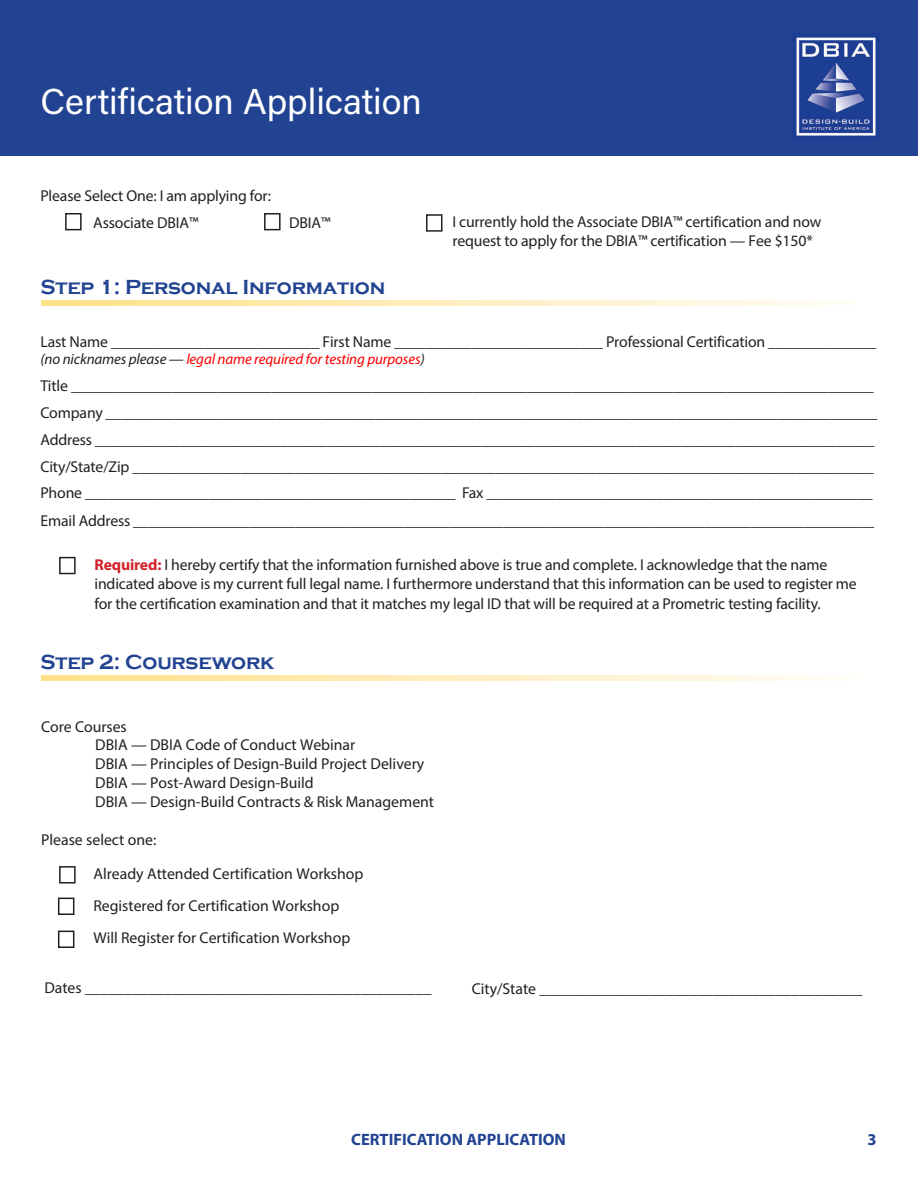
<style>
.page{position:relative;width:918px;height:1188px;background:#fff}
.page>*{position:absolute;margin:0;border:0;box-sizing:border-box;transform-origin:0 0}
.t1{font:36px "Acumin Pro";color:#fff}
.t2{font:700 21px "Copperplate Gothic";letter-spacing:-.01em;color:#214392}
.t3{font:700 16.5px "Myriad Pro";color:#214392}
.t4{font:15.75px/18.9px "Myriad Pro";letter-spacing:-.01em;color:#231f20}
.t5{font:15.75px "Myriad Pro";color:#221e1f}
.t6{font:italic 15px "Myriad Pro";letter-spacing:-.01em;color:#f00}
.s1{color:#231f20}
.s2{font-weight:700;color:#d2232a}
</style>
<div class="page">
<div style="left:0;top:0;width:918px;height:156px;background:#214392"></div>
<img style="left:796px;top:37px;width:80px;height:99px">
<svg style="left:41px;top:301px;width:787px;height:4px;background:#feedbd"></svg>
<svg style="left:41px;top:676px;width:787px;height:4px;background:#feedbd"></svg>
<div style="left:65px;top:213px;width:17px;height:17px;border:2px solid #231f20"></div>
<div style="left:59px;top:557px;width:17px;height:17px;border:2px solid #231f20"></div>
<div style="left:59px;top:866px;width:17px;height:18px;border:2px solid #231f20"></div>
<div style="left:58px;top:898px;width:16px;height:17px;border:1px solid #231f20"></div>
<div style="left:264px;top:213px;width:17px;height:17px;border:2px solid #231f20"></div>
<div style="left:426px;top:214px;width:16px;height:18px;border:2px solid #231f20"></div>
<div style="left:58px;top:931px;width:16px;height:17px;border:1px solid #231f20"></div>
<p class="t1" style="left:40px;top:76px;width:383px">Certification Application</p>
<p class="t4" style="left:40px;top:186px;width:232px">Please Select One: I am applying for:</p>
<p class="t4" style="left:93px;top:213px;width:107px">Associate DBIA™</p>
<p class="t4" style="left:289px;top:213px;width:43px">DBIA™</p>
<p class="t2" style="left:40px;top:275px;width:346px">Step 1: Personal Information</p>
<p class="t4" style="left:452px;top:212px;width:371px">I currently hold the Associate DBIA™ certification and now request to apply for the DBIA™ certification — Fee $150*</p>
<p class="t4" style="left:40px;top:332px;width:837px">Last Name ___________________________ First Name ___________________________ Professional Certification ______________</p>
<p class="t6" style="left:40px;top:350px;width:386px"><span class="s1">(no nicknames please —</span> legal name required for testing purposes<span class="s1">)</span></p>
<p class="t4" style="left:40px;top:372px;width:839px;line-height:27px">Title ________________________________________________________________________________________________________ Company ____________________________________________________________________________________________________ Address _____________________________________________________________________________________________________ City/State/Zip ________________________________________________________________________________________________ Phone ________________________________________________ Fax __________________________________________________ Email Address ________________________________________________________________________________________________</p>
<p class="t4" style="left:95px;top:555px;width:764px"><span class="s2">Required:</span> I hereby certify that the information furnished above is true and complete. I acknowledge that the name indicated above is my current full legal name. I furthermore understand that this information can be used to register me</p>
<p class="t4" style="left:95px;top:594px;width:728px">for the certification examination and that it matches my legal ID that will be required at a Prometric testing facility.</p>
<p class="t2" style="left:40px;top:650px;width:236px">Step 2: Coursework</p>
<p class="t4" style="left:41px;top:717px;width:87px">Core Courses</p>
<p class="t4" style="left:95px;top:735px;width:340px">DBIA — DBIA Code of Conduct Webinar<br>DBIA — Principles of Design-Build Project Delivery DBIA — Post-Award Design-Build<br>DBIA — Design-Build Contracts &amp; Risk Management</p>
<p class="t4" style="left:41px;top:830px;width:117px">Please select one:</p>
<p class="t4" style="left:93px;top:858px;width:272px;line-height:32px">Already Attended Certification Workshop<br>Registered for Certification Workshop<br>Will Register for Certification Workshop</p>
<p class="t5" style="left:44px;top:978px;width:389px">Dates ____________________________________________</p>
<p class="t5" style="left:472px;top:979px;width:392px">City/State _________________________________________</p>
<p class="t3" style="left:351px;top:1128px;width:216px">CERTIFICATION APPLICATION</p>
<p class="t3" style="left:868px;top:1128px;width:11px">3</p>
</div>
